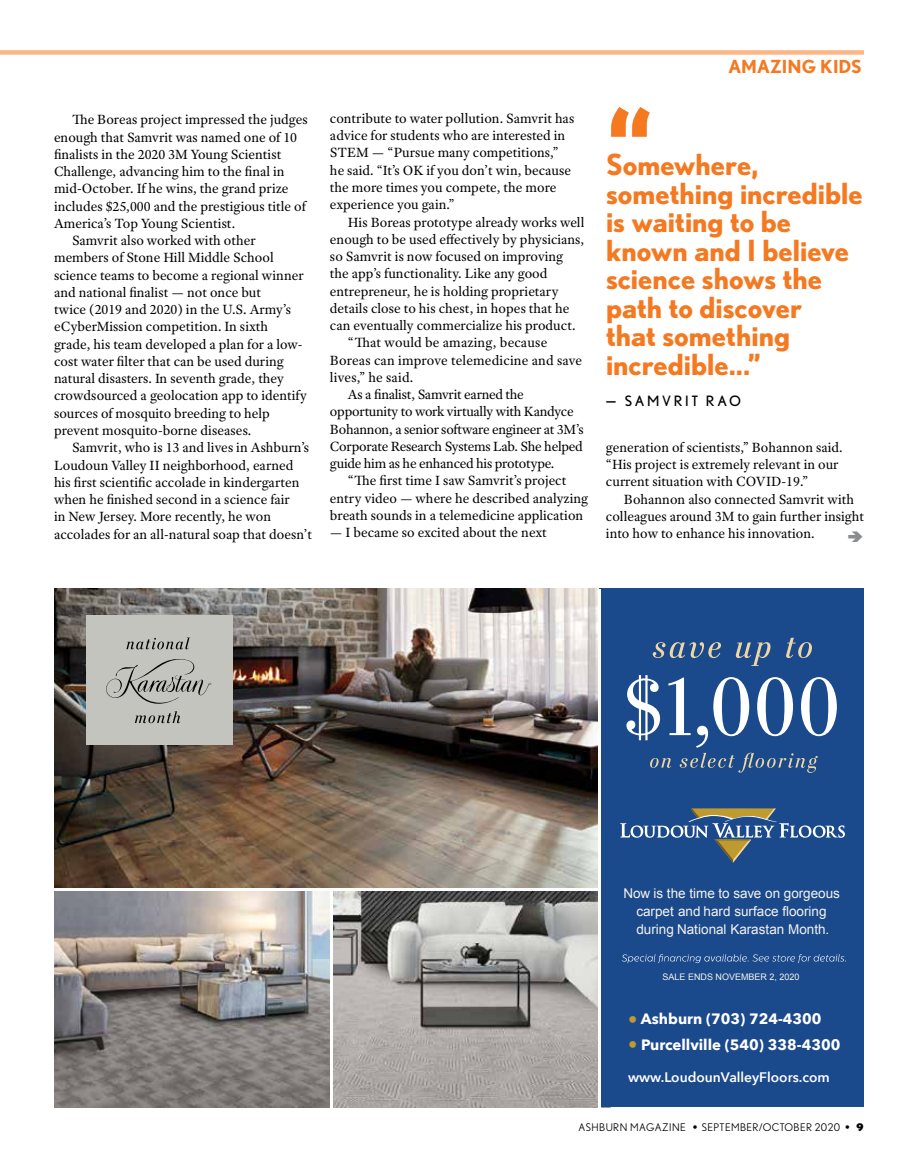
<style>
.page{position:relative;width:918px;height:1175px;background:#fff}
.page>*{position:absolute;margin:0;border:0;box-sizing:border-box;transform-origin:0 0}
.t1{font:700 104.1px "Nobel";color:#f47920}
.t2{font:700 29.1px/28.5px "Nobel";color:#f47920}
.t3{font:700 18px "Nobel";color:#f47920}
.t4{font:700 15px "Avenir Next";color:#fff}
.t5{font:14.25px/17.2px "Adobe Text Pro";color:#000}
.t6{font:14.25px "Adobe Text Pro";letter-spacing:-.02em;color:#000}
.t7{font:14.25px "Nobel";letter-spacing:.19em;color:#000}
.t8{font:600 13.8px "Avenir Next";color:#fff}
.t9{font:13.5px "Arial";color:#f5f3ed}
.t10{font:10.5px "Nobel";letter-spacing:.04em;color:#000}
.t11{font:9px "Arial";color:#f5f3ed}
.s1{font-family:"DIN2014";font-weight:600}
.s2{font-size:18.75px;color:#bf9b2f}
.s3{font-weight:700}
.s4{font-weight:900}
</style>
<div class="page">
<img style="left:54px;top:589px;width:544px;height:518px">
<div style="left:599px;top:589px;width:265px;height:518px;background:#1a498c"></div>
<div style="left:86px;top:615px;width:147px;height:130px;background:#c3c4bd"></div>
<svg style="left:126px;top:637px;width:64px;height:12px"></svg>
<svg style="left:135px;top:711px;width:45px;height:12px"></svg>
<svg style="left:106px;top:659px;width:105px;height:45px"></svg>
<svg style="left:653px;top:642px;width:68px;height:16px"></svg>
<svg style="left:736px;top:642px;width:34px;height:24px"></svg>
<svg style="left:786px;top:637px;width:26px;height:21px"></svg>
<svg style="left:626px;top:675px;width:211px;height:98px"></svg>
<svg style="left:622px;top:954px;width:224px;height:9px"></svg>
<svg style="left:620px;top:808px;width:225px;height:54px"></svg>
<hr style="left:331px;top:890px;width:2px;height:217px;background:#fff">
<hr style="left:598px;top:589px;width:2px;height:518px;background:#fff">
<hr style="left:54px;top:888px;width:545px;height:2px;background:#fff">
<div style="left:0;top:50px;width:864px;height:5px;background:#fbb785"></div>
<p class="t5" style="left:72px;top:111px;width:237px">The Boreas project impressed the judges</p>
<p class="t5" style="left:54px;top:128px;width:245px">enough that Samvrit was named one of 10</p>
<p class="t5" style="left:54px;top:145px;width:229px">finalists in the 2020 3M Young Scientist</p>
<p class="t5" style="left:54px;top:163px;width:232px">Challenge, advancing him to the final in</p>
<p class="t5" style="left:54px;top:180px;width:236px">mid-October. If he wins, the grand prize</p>
<p class="t5" style="left:54px;top:197px;width:253px">includes $25,000 and the prestigious title of</p>
<p class="t5" style="left:54px;top:214px;width:183px">America’s Top Young Scientist.</p>
<p class="t5" style="left:72px;top:232px;width:185px">Samvrit also worked with other</p>
<p class="t5" style="left:54px;top:249px;width:221px">members of Stone Hill Middle School</p>
<p class="t5" style="left:54px;top:266px;width:251px">science teams to become a regional winner</p>
<p class="t5" style="left:54px;top:283px;width:209px">and national finalist — not once but</p>
<p class="t5" style="left:54px;top:301px;width:238px">twice (2019 and 2020) in the U.S. Army’s</p>
<p class="t5" style="left:54px;top:318px;width:216px">eCyberMission competition. In sixth</p>
<p class="t5" style="left:54px;top:335px;width:250px">grade, his team developed a plan for a low-</p>
<p class="t5" style="left:54px;top:352px;width:231px">cost water filter that can be used during</p>
<p class="t5" style="left:54px;top:370px;width:232px">natural disasters. In seventh grade, they</p>
<p class="t5" style="left:54px;top:387px;width:255px">crowdsourced a geolocation app to identify</p>
<p class="t5" style="left:54px;top:404px;width:217px">sources of mosquito breeding to help</p>
<p class="t5" style="left:54px;top:421px;width:199px">prevent mosquito-borne diseases.</p>
<p class="t5" style="left:72px;top:439px;width:239px">Samvrit, who is 13 and lives in Ashburn’s</p>
<p class="t5" style="left:54px;top:456px;width:241px">Loudoun Valley II neighborhood, earned</p>
<p class="t5" style="left:54px;top:473px;width:247px">his first scientific accolade in kindergarten</p>
<p class="t5" style="left:54px;top:490px;width:237px">when he finished second in a science fair</p>
<p class="t5" style="left:54px;top:508px;width:219px">in New Jersey. More recently, he won</p>
<p class="t5" style="left:54px;top:525px;width:259px">accolades for an all-natural soap that doesn’t</p>
<p class="t5" style="left:330px;top:109px;width:246px">contribute to water pollution. Samvrit has advice for students who are interested in STEM — “Pursue many competitions,” he said. “It’s OK if you don’t win, because the more times you compete, the more experience you gain.”</p>
<p class="t5" style="left:348px;top:213px;width:238px">His Boreas prototype already works well</p>
<p class="t5" style="left:330px;top:230px;width:256px">enough to be used effectively by physicians,</p>
<p class="t5" style="left:330px;top:247px;width:235px">so Samvrit is now focused on improving</p>
<p class="t5" style="left:330px;top:265px;width:219px">the app’s functionality. Like any good</p>
<p class="t5" style="left:330px;top:282px;width:230px">entrepreneur, he is holding proprietary</p>
<p class="t5" style="left:330px;top:299px;width:241px">details close to his chest, in hopes that he</p>
<p class="t5" style="left:330px;top:316px;width:247px">can eventually commercialize his product.</p>
<p class="t5" style="left:348px;top:334px;width:201px">“That would be amazing, because</p>
<p class="t5" style="left:330px;top:351px;width:254px">Boreas can improve telemedicine and save</p>
<p class="t5" style="left:330px;top:368px;width:85px">lives,” he said.</p>
<p class="t6" style="left:348px;top:385px;width:177px">As a finalist, Samvrit earned the</p>
<p class="t6" style="left:330px;top:403px;width:245px">opportunity to work virtually with Kandyce</p>
<p class="t6" style="left:330px;top:420px;width:255px">Bohannon, a senior software engineer at 3M’s</p>
<p class="t6" style="left:330px;top:437px;width:254px">Corporate Research Systems Lab. She helped</p>
<p class="t6" style="left:330px;top:454px;width:226px">guide him as he enhanced his prototype.</p>
<p class="t5" style="left:348px;top:472px;width:220px">“The first time I saw Samvrit’s project</p>
<p class="t5" style="left:330px;top:489px;width:260px">entry video — where he described analyzing</p>
<p class="t5" style="left:330px;top:506px;width:255px">breath sounds in a telemedicine application</p>
<p class="t5" style="left:330px;top:524px;width:218px">— I became so excited about the next</p>
<p class="t3" style="left:729px;top:56px;width:135px">AMAZING KIDS</p>
<h1 class="t1" style="left:606px;top:84px;width:47px">“</h1>
<h2 class="t2" style="left:606px;top:150px;width:258px">Somewhere, something incredible is waiting to be known and I believe science shows the path to discover<br>that something incredible...”</h2>
<p class="t7" style="left:606px;top:392px;width:137px"><span class="s1">—</span> SAMVRIT RAO</p>
<p class="t5" style="left:606px;top:438px;width:238px">generation of scientists,” Bohannon said. “His project is extremely relevant in our current situation with COVID-19.”</p>
<p class="t5" style="left:606px;top:490px;width:260px;text-indent:18px">Bohannon also connected Samvrit with colleagues around 3M to gain further insight into how to enhance his innovation.</p>
<p class="t9" style="left:623px;top:884px;width:218px">Now is the time to save on gorgeous</p>
<p class="t9" style="left:636px;top:920px;width:194px">during National Karastan Month.</p>
<p class="t9" style="left:636px;top:902px;width:192px">carpet and hard surface flooring</p>
<p class="t11" style="left:663px;top:970px;width:139px">SALE ENDS NOVEMBER 2, 2020</p>
<p class="t4" style="left:628px;top:1006px;width:195px"><span class="s2">•</span> Ashburn (703) 724-4300</p>
<p class="t4" style="left:628px;top:1031px;width:214px"><span class="s2">•</span> Purcellville (540) 338-4300</p>
<p class="t8" style="left:628px;top:1065px;width:203px">www.LoudounValleyFloors.com</p>
<p class="t10" style="left:579px;top:1121px;width:286px">ASHBURN MAGAZINE <span class="s3">•</span> SEPTEMBER/OCTOBER 2020 <span class="s3">•</span> <span class="s4">9</span></p>
</div>
